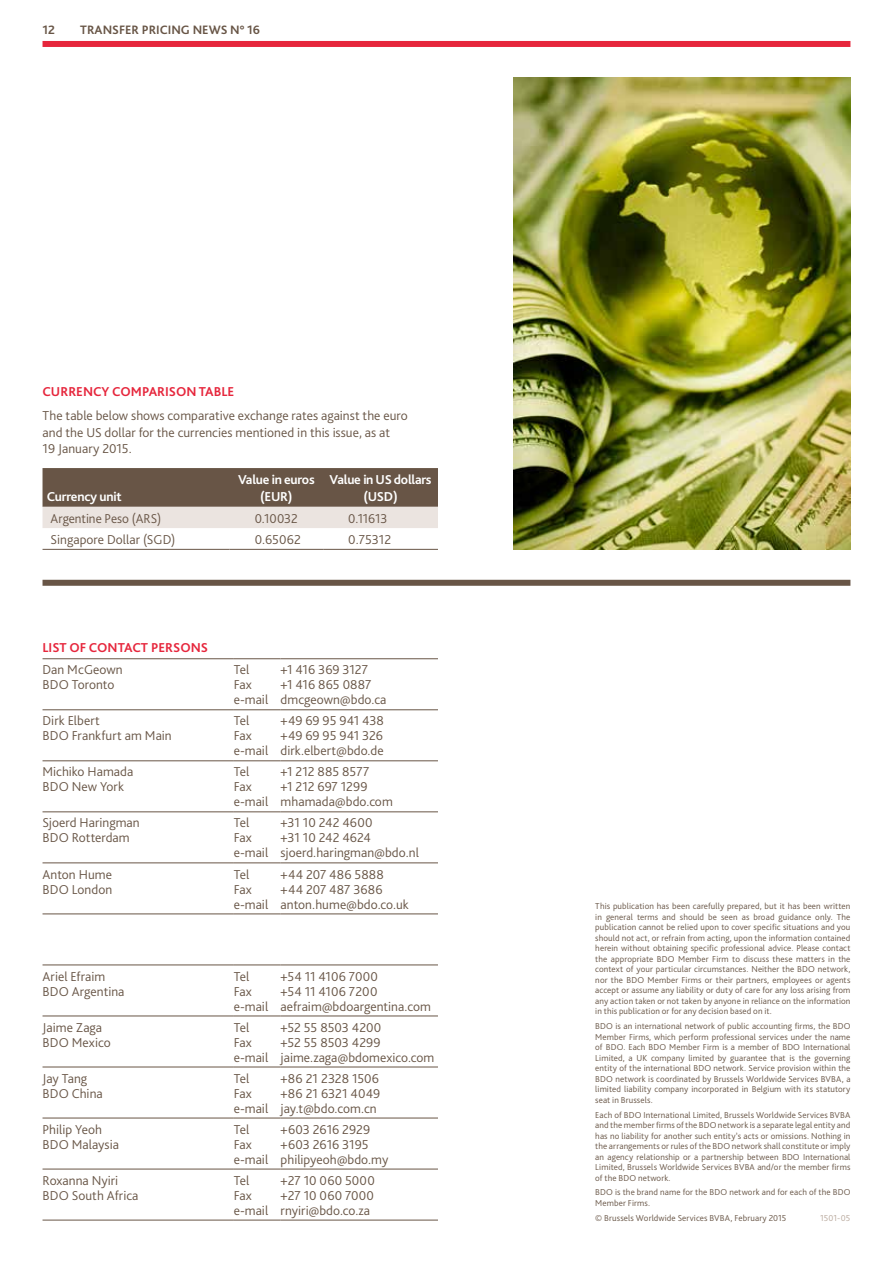
<style>
.page{position:relative;width:893px;height:1263px;background:#fff}
.page>*{position:absolute;margin:0;border:0;box-sizing:border-box;transform-origin:0 0}
.t1{font:300 13.5px/15px "Bliss Pro";color:#685546}
.t2{font:700 13.5px/16.5px "Bliss Pro";letter-spacing:-.02em;color:#fff;text-align:center}
.t3{font:700 13.5px "Bliss Pro";color:#e6263c}
.t4{font:700 12.75px "Bliss Pro";color:#685546}
.t5{font:300 9px/10.5px "Bliss Pro";letter-spacing:.015em;color:#685546;text-align:justify}
.t6{font:300 9px "Bliss Pro";letter-spacing:.005em;color:#b8a89c}
</style>
<div class="page">
<div style="left:43px;top:41px;width:807px;height:6px;background:#e6263c"></div>
<div style="left:43px;top:580px;width:807px;height:6px;background:#685546"></div>
<hr style="left:43px;top:658px;width:191px;height:1px;background:#685546">
<hr style="left:234px;top:658px;width:47px;height:1px;background:#685546">
<hr style="left:281px;top:658px;width:157px;height:1px;background:#685546">
<hr style="left:43px;top:709px;width:191px;height:1px;background:#685546">
<hr style="left:234px;top:709px;width:47px;height:1px;background:#685546">
<hr style="left:281px;top:709px;width:157px;height:1px;background:#685546">
<hr style="left:43px;top:760px;width:191px;height:1px;background:#685546">
<hr style="left:234px;top:760px;width:47px;height:1px;background:#685546">
<hr style="left:281px;top:760px;width:157px;height:1px;background:#685546">
<hr style="left:43px;top:811px;width:191px;height:1px;background:#685546">
<hr style="left:43px;top:913px;width:191px;height:1px;background:#685546">
<hr style="left:43px;top:964px;width:191px;height:1px;background:#685546">
<hr style="left:43px;top:1015px;width:191px;height:1px;background:#685546">
<hr style="left:43px;top:1066px;width:191px;height:1px;background:#685546">
<hr style="left:43px;top:1118px;width:191px;height:1px;background:#685546">
<hr style="left:43px;top:1169px;width:191px;height:1px;background:#685546">
<hr style="left:43px;top:1220px;width:191px;height:1px;background:#685546">
<hr style="left:43px;top:862px;width:191px;height:1px;background:#685546">
<hr style="left:234px;top:811px;width:47px;height:1px;background:#685546">
<hr style="left:234px;top:913px;width:47px;height:1px;background:#685546">
<hr style="left:234px;top:964px;width:47px;height:1px;background:#685546">
<hr style="left:234px;top:1015px;width:47px;height:1px;background:#685546">
<hr style="left:234px;top:1066px;width:47px;height:1px;background:#685546">
<hr style="left:234px;top:1118px;width:47px;height:1px;background:#685546">
<hr style="left:234px;top:1169px;width:47px;height:1px;background:#685546">
<hr style="left:234px;top:1220px;width:47px;height:1px;background:#685546">
<hr style="left:234px;top:862px;width:47px;height:1px;background:#685546">
<hr style="left:281px;top:811px;width:157px;height:1px;background:#685546">
<hr style="left:281px;top:913px;width:157px;height:1px;background:#685546">
<hr style="left:281px;top:964px;width:157px;height:1px;background:#685546">
<hr style="left:281px;top:1015px;width:157px;height:1px;background:#685546">
<hr style="left:281px;top:1066px;width:157px;height:1px;background:#685546">
<hr style="left:281px;top:1118px;width:157px;height:1px;background:#685546">
<hr style="left:281px;top:1169px;width:157px;height:1px;background:#685546">
<hr style="left:281px;top:1220px;width:157px;height:1px;background:#685546">
<hr style="left:281px;top:862px;width:157px;height:1px;background:#685546">
<svg style="left:43px;top:468px;width:395px;height:60px;background:#96887c"></svg>
<hr style="left:43px;top:549px;width:187px;height:1px;background:#685546">
<hr style="left:230px;top:549px;width:93px;height:1px;background:#685546">
<hr style="left:323px;top:549px;width:115px;height:1px;background:#685546">
<img style="left:513px;top:77px;width:337px;height:473px">
<h2 class="t4" style="left:43px;top:22px;width:14px">12</h2>
<h2 class="t4" style="left:80px;top:22px;width:181px">TRANSFER PRICING NEWS N° 16</h2>
<h1 class="t3" style="left:43px;top:384px;width:193px">CURRENCY COMPARISON TABLE</h1>
<h1 class="t1" style="left:43px;top:407px;width:367px;line-height:16.5px">The table below shows comparative exchange rates against the euro and the US dollar for the currencies mentioned in this issue, as at<br>19 January 2015.</h1>
<h1 class="t2" style="left:47px;top:488px;width:76px">Currency unit</h1>
<h1 class="t2" style="left:238px;top:471px;width:78px">Value in euros (EUR)</h1>
<h1 class="t2" style="left:330px;top:471px;width:104px">Value in US dollars (USD)</h1>
<h1 class="t1" style="left:51px;top:510px;width:112px">Argentine Peso (ARS)</h1>
<h1 class="t1" style="left:255px;top:510px;width:44px">0.10032</h1>
<h1 class="t1" style="left:348px;top:510px;width:41px">0.11613</h1>
<h1 class="t1" style="left:51px;top:531px;width:126px">Singapore Dollar (SGD)</h1>
<h1 class="t1" style="left:255px;top:531px;width:48px">0.65062</h1>
<h1 class="t1" style="left:348px;top:531px;width:44px">0.75312</h1>
<h1 class="t3" style="left:43px;top:639px;width:167px">LIST OF CONTACT PERSONS</h1>
<h1 class="t1" style="left:43px;top:662px;width:82px">Dan McGeown<br>BDO Toronto</h1>
<h1 class="t1" style="left:234px;top:662px;width:36px">Tel<br>Fax e-mail</h1>
<h1 class="t1" style="left:281px;top:662px;width:107px">+1 416 369 3127<br>+1 416 865 0887 dmcgeown@bdo.ca</h1>
<h1 class="t1" style="left:43px;top:713px;width:131px">Dirk Elbert<br>BDO Frankfurt am Main</h1>
<h1 class="t1" style="left:234px;top:713px;width:36px">Tel<br>Fax e-mail</h1>
<h1 class="t1" style="left:281px;top:713px;width:105px;text-align:justify">+49 69 95 941 438 +49 69 95 941 326 dirk.elbert@bdo.de</h1>
<h1 class="t1" style="left:43px;top:764px;width:92px">Michiko Hamada<br>BDO New York</h1>
<h1 class="t1" style="left:234px;top:764px;width:36px">Tel<br>Fax e-mail</h1>
<h1 class="t1" style="left:281px;top:764px;width:114px">+1 212 885 8577<br>+1 212 697 1299 mhamada@bdo.com</h1>
<h1 class="t1" style="left:43px;top:815px;width:99px">Sjoerd Haringman<br>BDO Rotterdam</h1>
<h1 class="t1" style="left:234px;top:815px;width:36px">Tel<br>Fax e-mail</h1>
<h1 class="t1" style="left:281px;top:815px;width:140px">+31 10 242 4600<br>+31 10 242 4624 sjoerd.haringman@bdo.nl</h1>
<h1 class="t1" style="left:43px;top:866px;width:71px">Anton Hume<br>BDO London</h1>
<h1 class="t1" style="left:234px;top:866px;width:36px">Tel<br>Fax e-mail</h1>
<h1 class="t1" style="left:281px;top:866px;width:130px">+44 207 486 5888 +44 207 487 3686 anton.hume@bdo.co.uk</h1>
<h1 class="t1" style="left:43px;top:968px;width:83px">Ariel Efraim<br>BDO Argentina</h1>
<h1 class="t1" style="left:234px;top:968px;width:36px">Tel<br>Fax e-mail</h1>
<h1 class="t1" style="left:281px;top:968px;width:152px">+54 11 4106 7000<br>+54 11 4106 7200 aefraim@bdoargentina.com</h1>
<h1 class="t1" style="left:43px;top:1019px;width:70px">Jaime Zaga<br>BDO Mexico</h1>
<h1 class="t1" style="left:234px;top:1019px;width:36px">Tel<br>Fax e-mail</h1>
<h1 class="t1" style="left:281px;top:1019px;width:155px">+52 55 8503 4200<br>+52 55 8503 4299 jaime.zaga@bdomexico.com</h1>
<h1 class="t1" style="left:43px;top:1070px;width:62px">Jay Tang<br>BDO China</h1>
<h1 class="t1" style="left:234px;top:1070px;width:36px">Tel<br>Fax e-mail</h1>
<h1 class="t1" style="left:281px;top:1070px;width:101px;text-align:justify">+86 21 2328 1506 +86 21 6321 4049 jay.t@bdo.com.cn</h1>
<h1 class="t1" style="left:43px;top:1121px;width:78px">Philip Yeoh<br>BDO Malaysia</h1>
<h1 class="t1" style="left:234px;top:1121px;width:36px">Tel<br>Fax e-mail</h1>
<h1 class="t1" style="left:281px;top:1121px;width:109px">+603 2616 2929 +603 2616 3195 philipyeoh@bdo.my</h1>
<h1 class="t1" style="left:43px;top:1172px;width:97px">Roxanna Nyiri<br>BDO South Africa</h1>
<h1 class="t1" style="left:234px;top:1172px;width:36px">Tel<br>Fax e-mail</h1>
<h1 class="t1" style="left:281px;top:1172px;width:96px;text-align:justify">+27 10 060 5000 +27 10 060 7000 rnyiri@bdo.co.za</h1>
<p class="t5" style="left:595px;top:901px;width:257px">This publication has been carefully prepared, but it has been written in general terms and should be seen as broad guidance only. The publication cannot be relied upon to cover specific situations and you should not act, or refrain from acting, upon the information contained herein without obtaining specific professional advice. Please contact the appropriate BDO Member Firm to discuss these matters in the context of your particular circumstances. Neither the BDO network, nor the BDO Member Firms or their partners, employees or agents accept or assume any liability or duty of care for any loss arising from any action taken or not taken by anyone in reliance on the information in this publication or for any decision based on it.</p>
<p class="t5" style="left:595px;top:1021px;width:257px">BDO is an international network of public accounting firms, the BDO Member Firms, which perform professional services under the name of BDO. Each BDO Member Firm is a member of BDO International Limited, a UK company limited by guarantee that is the governing entity of the international BDO network. Service provision within the BDO network is coordinated by Brussels Worldwide Services BVBA, a limited liability company incorporated in Belgium with its statutory seat in Brussels.</p>
<p class="t5" style="left:595px;top:1109px;width:257px">Each of BDO International Limited, Brussels Worldwide Services BVBA and the member firms of the BDO network is a separate legal entity and has no liability for another such entity’s acts or omissions. Nothing in the arrangements or rules of the BDO network shall constitute or imply an agency relationship or a partnership between BDO International Limited, Brussels Worldwide Services BVBA and/or the member firms of the BDO network.</p>
<p class="t5" style="left:595px;top:1187px;width:257px">BDO is the brand name for the BDO network and for each of the BDO<br>Member Firms.</p>
<p class="t5" style="left:595px;top:1212px;width:193px">© Brussels Worldwide Services BVBA, February 2015</p>
<p class="t6" style="left:820px;top:1212px;width:32px">1501-05</p>
</div>
